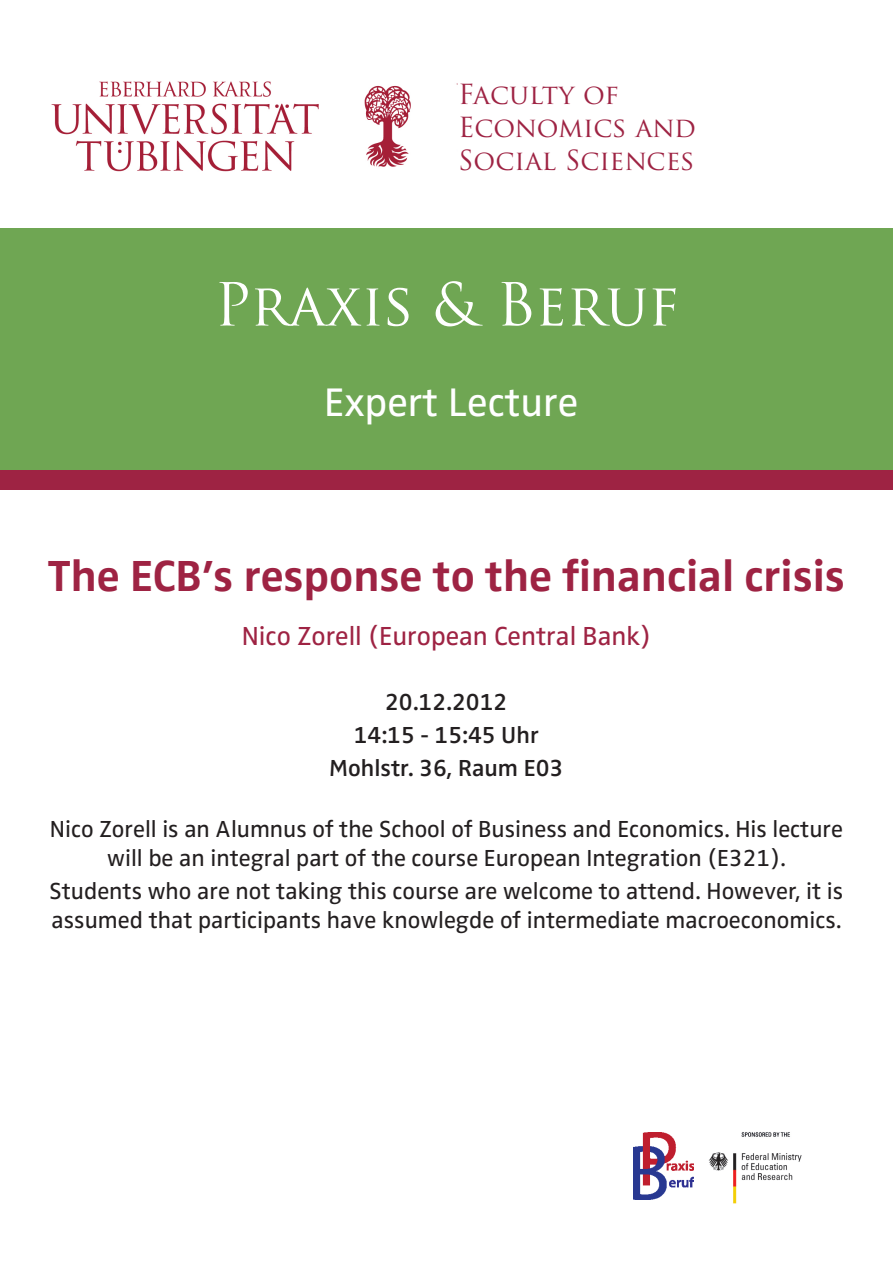
<style>
.page{position:relative;width:893px;height:1263px;background:#fff}
.page>*{position:absolute;margin:0;border:0;box-sizing:border-box;transform-origin:0 0}
.PraxisBeruf{font:57.75px "Trajan Pro";color:#fff}
.Untertitel2{font:700 45px "Zwo OT";color:#9e2343}
.PraxisBeruf-2{font:41.25px "Zwo OT";color:#fff}
.t1{font:27px "Trajan Pro";color:#9e2343}
.Untertitel3{font:27px "Zwo OT";color:#9e2343}
.Homepage{font:24px/28.8px "Zwo OT";color:#231f20;text-align:center}
.Datum{font:600 24px "Zwo OT";color:#231f20}
</style>
<div class="page">
<div style="left:0;top:228px;width:893px;height:242px;background:#6fa653"></div>
<div style="left:0;top:470px;width:893px;height:19px;background:#9e2343"></div>
<img style="left:51px;top:81px;width:407px;height:91px">
<img style="left:633px;top:1133px;width:60px;height:67px">
<img style="left:708px;top:1132px;width:94px;height:72px">
<p class="t1" style="left:458px;top:77px;width:162px">Faculty of</p>
<p class="t1" style="left:458px;top:110px;width:239px">Economics and</p>
<p class="t1" style="left:458px;top:143px;width:238px">Social Sciences</p>
<p class="PraxisBeruf" style="left:214px;top:268px;width:466px">Praxis &amp; Beruf</p>
<p class="PraxisBeruf-2" style="left:324px;top:378px;width:256px">Expert Lecture</p>
<p class="Untertitel2" style="left:48px;top:550px;width:799px">The ECB’s response to the financial crisis</p>
<p class="Untertitel3" style="left:242px;top:620px;width:411px">Nico Zorell (European Central Bank)</p>
<p class="Datum" style="left:385px;top:688px;width:124px">20.12.2012</p>
<p class="Datum" style="left:354px;top:721px;width:187px">14:15 - 15:45 Uhr</p>
<p class="Datum" style="left:329px;top:754px;width:236px">Mohlstr. 36, Raum E03</p>
<p class="Homepage" style="left:50px;top:815px;width:794px">Nico Zorell is an Alumnus of the School of Business and Economics. His lecture will be an integral part of the course European Integration (E321).</p>
<p class="Homepage" style="left:50px;top:877px;width:795px;text-align:left">Students who are not taking this course are welcome to attend. However, it is assumed that participants have knowlegde of intermediate macroeconomics.</p>
</div>
